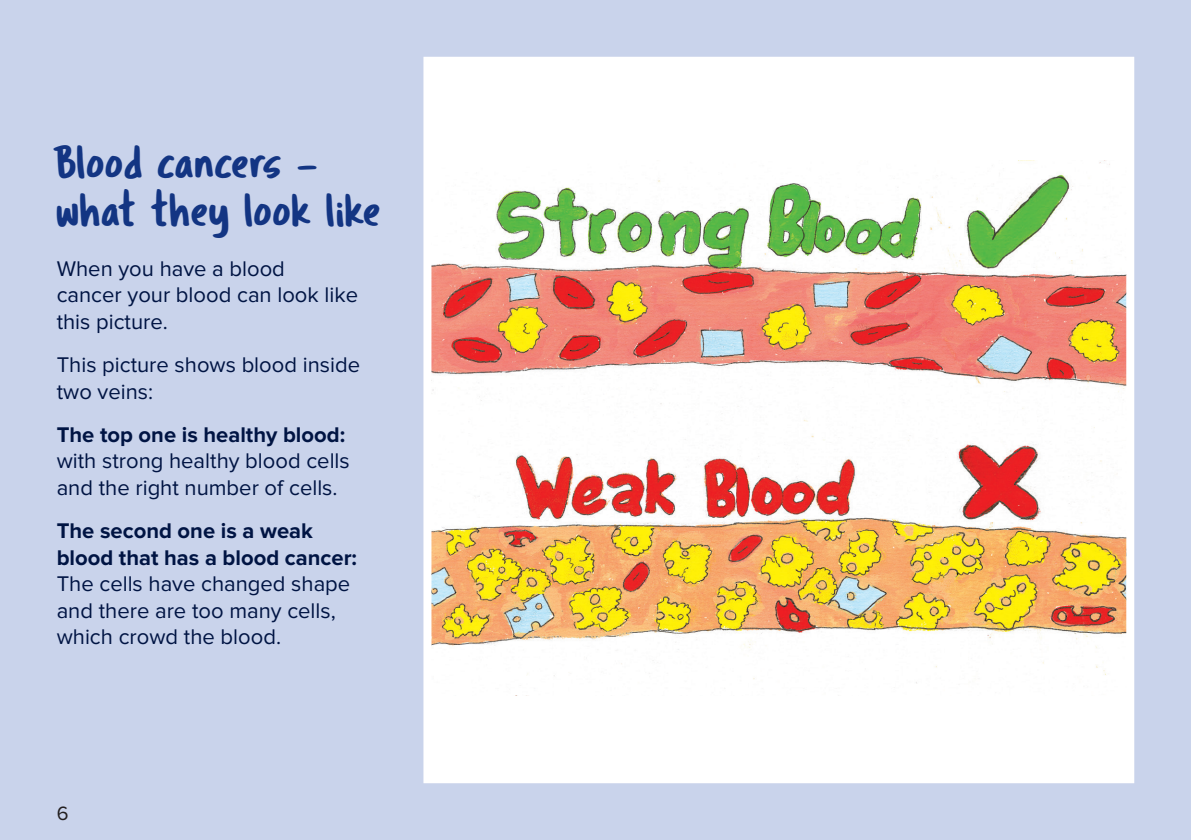
<style>
.page{position:relative;width:1191px;height:840px;background:#fff}
.page>*{position:absolute;margin:0;border:0;box-sizing:border-box;transform-origin:0 0}
.Internal_Page_Headin{font:48px/48px "Tragic Marker";color:#133583}
.Body_copy__Regular{font:22px/26.4px "Proxima Nova";color:#001443}
.t1{font:20px "Proxima Nova";color:#231f20}
.s1{font-weight:700}
</style>
<div class="page">
<div style="left:0;top:0;width:1191px;height:839px;background:#c9d3eb"></div>
<div style="left:427px;top:61px;width:703px;height:717px;background:#fff"></div>
<img style="left:432px;top:160px;width:693px;height:524px">
<div style="left:423px;top:57px;width:711px;height:725px;border:8px solid #fff"></div>
<p class="Internal_Page_Headin" style="left:57px;top:137px;width:326px">Blood cancers – what they look like</p>
<p class="Body_copy__Regular" style="left:57px;top:255px;width:303px">When you have a blood<br>cancer your blood can look like this picture.</p>
<p class="Body_copy__Regular" style="left:57px;top:352px;width:305px">This picture shows blood inside two veins:</p>
<p class="Body_copy__Regular" style="left:57px;top:421px;width:294px"><span class="s1">The top one is healthy blood: </span>with strong healthy blood cells and the right number of cells.</p>
<p class="Body_copy__Regular" style="left:57px;top:518px;width:302px"><span class="s1">The second one is a weak blood that has a blood cancer:<br></span>The cells have changed shape and there are too many cells, which crowd the blood.</p>
<p class="t1" style="left:57px;top:800px;width:13px">6</p>
</div>
